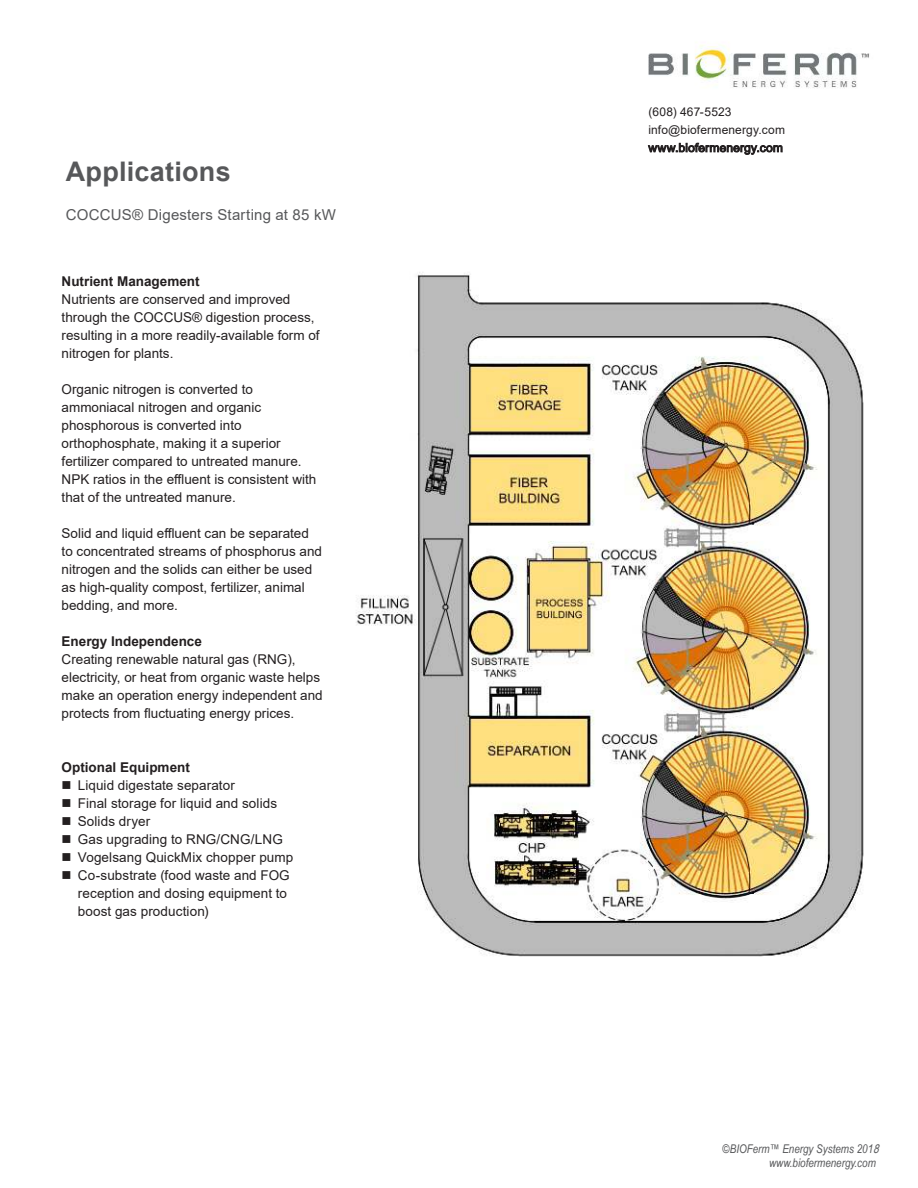
<style>
.page{position:relative;width:918px;height:1188px;background:#fff}
.page>*{position:absolute;margin:0;border:0;box-sizing:border-box;transform-origin:0 0}
.t1{font:700 27px "Arial";letter-spacing:.01em;color:#57585a}
.t2{font:15px "Arial";letter-spacing:.015em;color:#57585a}
.t3{font:13.5px/18px "Arial";color:#231f20}
.t4{font:700 13.5px "Arial";color:#231f20}
.t5{font:12px/18px "Arial";letter-spacing:.01em;color:#231f20}
.t6{font:italic 12px/14.4px "Arial Narrow";color:#57585a}
.s1{font-style:inherit}
</style>
<div class="page">
<img style="left:648px;top:45px;width:221px;height:43px">
<svg style="left:648px;top:142px;width:135px;height:13px"></svg>
<img style="left:356px;top:272px;width:508px;height:685px">
<h1 class="t1" style="left:66px;top:162px;width:166px">Applications</h1>
<p class="t2" style="left:66px;top:209px;width:272px">COCCUS® Digesters Starting at 85 kW</p>
<p class="t4" style="left:62px;top:276px;width:140px">Nutrient Management</p>
<p class="t3" style="left:62px;top:290px;width:260px">Nutrients are conserved and improved through the COCCUS® digestion process, resulting in a more readily-available form of nitrogen for plants.</p>
<p class="t3" style="left:62px;top:380px;width:256px">Organic nitrogen is converted to ammoniacal nitrogen and organic phosphorous is converted into orthophosphate, making it a superior fertilizer compared to untreated manure.<br>NPK ratios in the eluent is consistent with that of the untreated manure.</p>
<p class="t3" style="left:62px;top:524px;width:262px">Solid and liquid eluent can be separated to concentrated streams of phosphorus and nitrogen and the solids can either be used as high-quality compost, fertilizer, animal bedding, and more.</p>
<p class="t4" style="left:62px;top:636px;width:142px">Energy Independence</p>
<p class="t3" style="left:62px;top:652px;width:263px">Creating renewable natural gas (RNG), electricity, or heat from organic waste helps make an operation energy independent and protects from luctuating energy prices.</p>
<p class="t4" style="left:62px;top:762px;width:130px">Optional Equipment</p>
<p class="t3" style="left:78px;top:778px;width:217px">Liquid digestate separator<br>Final storage for liquid and solids<br>Solids dryer<br>Gas upgrading to RNG/CNG/LNG<br>Vogelsang QuickMix chopper pump<br>Co-substrate (food waste and FOG reception and dosing equipment to boost gas production)</p>
<p class="t5" style="left:648px;top:104px;width:138px">(608) 467-5523 info@biofermenergy.com www.biofermenergy.com</p>
<p class="t6" style="left:769px;top:1142px;width:115px;text-indent:-47px">©BIOFerm™ Energy Systems 201<span class="s1">8 </span>www.biofermenergy.com</p>
</div>
